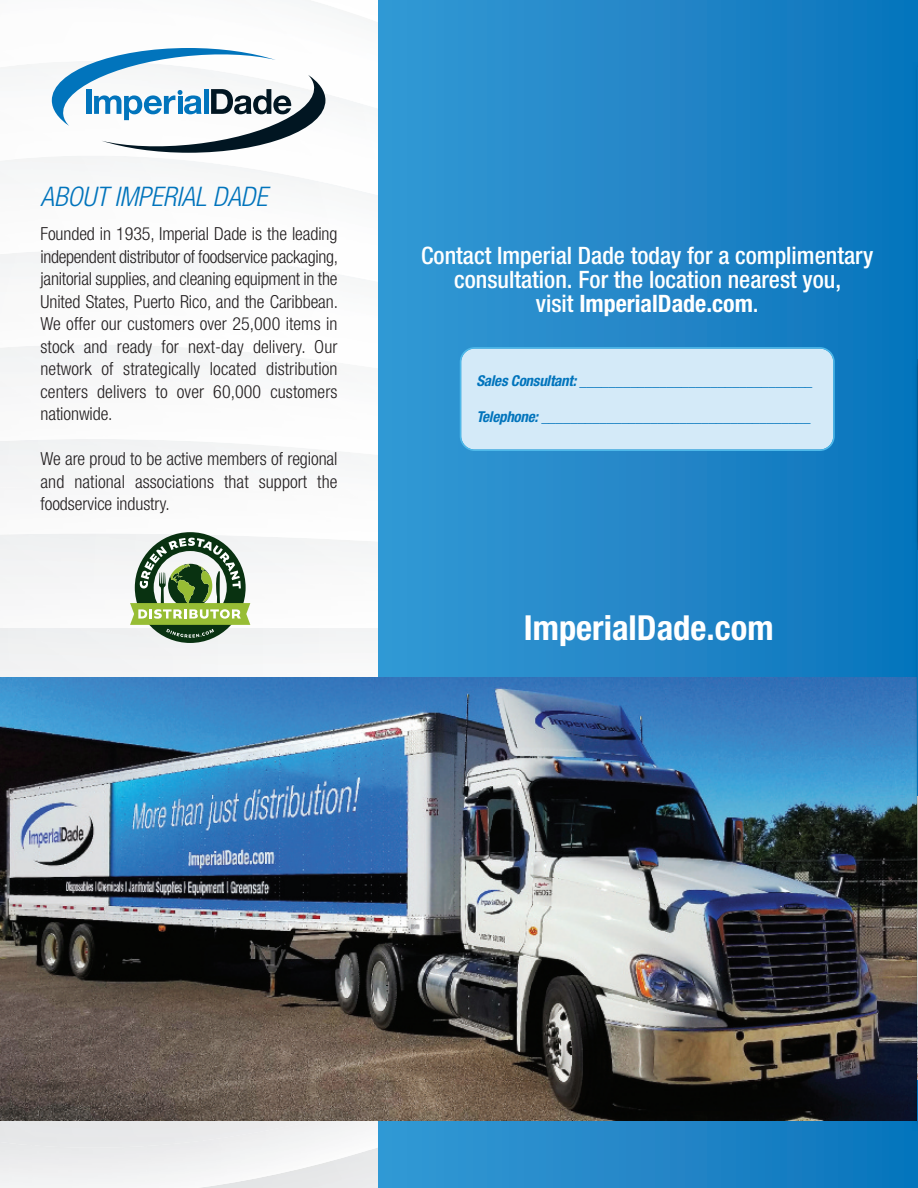
<style>
.page{position:relative;width:918px;height:1188px;background:#fff}
.page>*{position:absolute;margin:0;border:0;box-sizing:border-box;transform-origin:0 0}
.t1{font:700 condensed 34.5px "Helvetica Neue";color:#fff}
.t2{font:italic 300 condensed 27px "Helvetica Neue";color:#0174bc}
.t3{font:500 condensed 24px/24px "Helvetica Neue";color:#fff;text-align:center}
.t4{font:300 condensed 18px/22.5px "Helvetica Neue";letter-spacing:.005em;color:#231f20;text-align:justify}
.t5{font:300 condensed 15px "Helvetica Neue";color:#0174bc}
.s1{font-weight:700}
.s2{font-weight:700;font-style:italic}
</style>
<div class="page">
<div style="left:0;top:651px;width:378px;height:26px;background:#f4f4f5"></div>
<div style="left:0;top:664px;width:378px;height:11px;background:#f5f5f6"></div>
<div style="left:0;top:1120px;width:195px;height:28px;background:#e7e8e9"></div>
<img style="left:195px;top:1120px;width:183px;height:68px">
<div style="left:378px;top:0;width:540px;height:1188px;background:linear-gradient(to right,#3699d4,#0a74bb)"></div>
<svg style="left:52px;top:48px;width:273px;height:105px"></svg>
<img style="left:0;top:677px;width:913px;height:443px">
<div style="left:460px;top:347px;width:375px;height:104px;background:#d4eaf8"></div>
<svg style="left:913px;top:1120px;width:5px;height:10px"></svg>
<img style="left:913px;top:62px;width:5px;height:1058px">
<hr style="left:917px;top:68px;width:1px;height:1052px;background:#0174bc">
<img style="left:917px;top:796px;width:1px;height:284px">
<img style="left:913px;top:359px;width:5px;height:191px">
<svg style="left:130px;top:532px;width:120px;height:111px"></svg>
<h2 class="t2" style="left:40px;top:186px;width:228px">ABOUT IMPERIAL DADE</h2>
<p class="t4" style="left:40px;top:224px;width:299px">Founded in 1935, Imperial Dade is the leading independent distributor of foodservice packaging, janitorial supplies, and cleaning equipment in the United States, Puerto Rico, and the Caribbean.<br>We offer our customers over 25,000 items in stock and ready for next-day delivery. Our network of strategically located distribution centers delivers to over 60,000 customers nationwide.</p>
<p class="t4" style="left:41px;top:449px;width:299px">We are proud to be active members of regional and national associations that support the foodservice industry.</p>
<h3 class="t3" style="left:421px;top:246px;width:454px">Contact Imperial Dade today for a complimentary consultation. For the location nearest you,<br>visit <span class="s1">ImperialDade.com</span>.</h3>
<p class="t5" style="left:476px;top:375px;width:338px"><span class="s2">Sales Consultant:</span> ________________________________</p>
<p class="t5" style="left:476px;top:411px;width:336px"><span class="s2">Telephone:</span> _____________________________________</p>
<h1 class="t1" style="left:524px;top:616px;width:251px">ImperialDade.com</h1>
</div>
